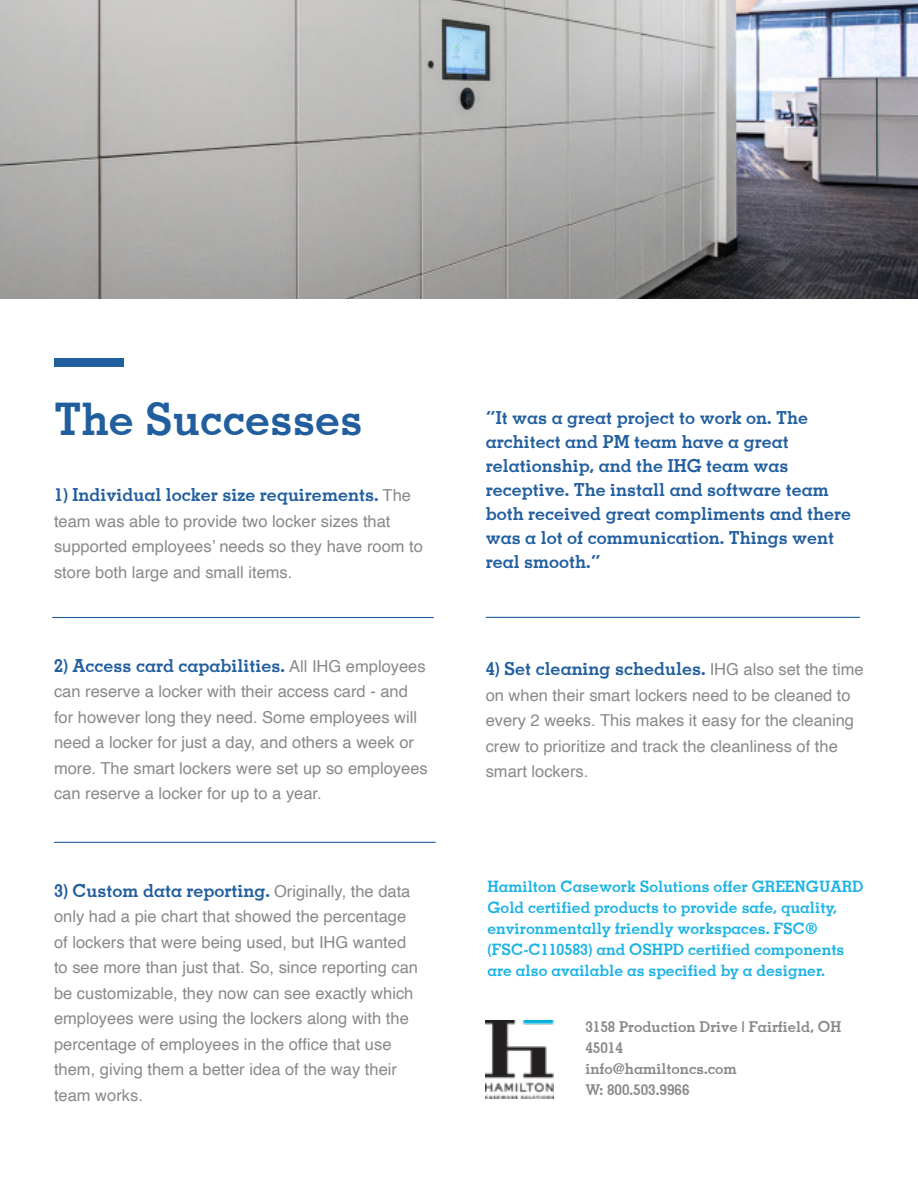
<style>
.page{position:relative;width:918px;height:1188px;background:#fff}
.page>*{position:absolute;margin:0;border:0;box-sizing:border-box;transform-origin:0 0}
.t1{font:700 45px "Memphis";color:#215e9e}
.t2{font:700 18px/24px "Memphis";color:#215e9e}
.t3{font:16.5px/25.5px "Helvetica";color:#898988}
.t4{font:700 15.75px/21px "Memphis";color:#1ab3e6}
.t5{font:700 15px/21px "Memphis";color:#898988}
.s1{font-family:"Helvetica";font-weight:400;font-size:16.5px;color:#898988}
</style>
<div class="page">
<div style="left:54px;top:359px;width:69px;height:8px;background:#215e9e"></div>
<hr style="left:52px;top:617px;width:382px;height:1px;background:#215e9e">
<hr style="left:486px;top:617px;width:374px;height:1px;background:#215e9e">
<hr style="left:54px;top:842px;width:382px;height:1px;background:#215e9e">
<img style="left:485px;top:1020px;width:68px;height:78px">
<img style="left:0;top:0;width:918px;height:299px">
<h1 class="t1" style="left:54px;top:402px;width:310px">The Successes</h1>
<p class="t2" style="left:54px;top:484px;width:359px">1) Individual locker size requirements. <span class="s1">The</span></p>
<p class="t3" style="left:54px;top:508px;width:371px">team was able to provide two locker sizes that supported employees’ needs so they have room to store both large and small items.</p>
<p class="t2" style="left:54px;top:655px;width:373px">2) Access card capabilities. <span class="s1">All IHG employees</span></p>
<p class="t3" style="left:54px;top:679px;width:375px">can reserve a locker with their access card - and for however long they need. Some employees will need a locker for just a day, and others a week or more. The smart lockers were set up so employees can reserve a locker for up to a year.</p>
<p class="t2" style="left:54px;top:880px;width:358px">3) Custom data reporting. <span class="s1">Originally, the data</span></p>
<p class="t3" style="left:54px;top:904px;width:366px">only had a pie chart that showed the percentage of lockers that were being used, but IHG wanted to see more than just that. So, since reporting can be customizable, they now can see exactly which employees were using the lockers along with the percentage of employees in the office that use them, giving them a better idea of the way their team works.</p>
<p class="t2" style="left:486px;top:405px;width:367px">“It was a great project to work on. The architect and PM team have a great relationship, and the IHG team was receptive. The install and software team both received great compliments and there was a lot of communication. Things went real smooth.”</p>
<p class="t2" style="left:486px;top:659px;width:379px">4) Set cleaning schedules. <span class="s1">IHG also set the time</span></p>
<p class="t3" style="left:486px;top:683px;width:370px">on when their smart lockers need to be cleaned to every 2 weeks. This makes it easy for the cleaning crew to prioritize and track the cleanliness of the smart lockers.</p>
<p class="t4" style="left:488px;top:875px;width:378px">Hamilton Casework Solutions offer GREENGUARD Gold certified products to provide safe, quality, environmentally friendly workspaces. FSC® (FSC-C110583) and OSHPD certified components are also available as specified by a designer.</p>
<p class="t5" style="left:585px;top:1015px;width:257px">3158 Production Drive | Fairfield, OH<br>45014<br>info@hamiltoncs.com<br>W: 800.503.9966</p>
</div>
